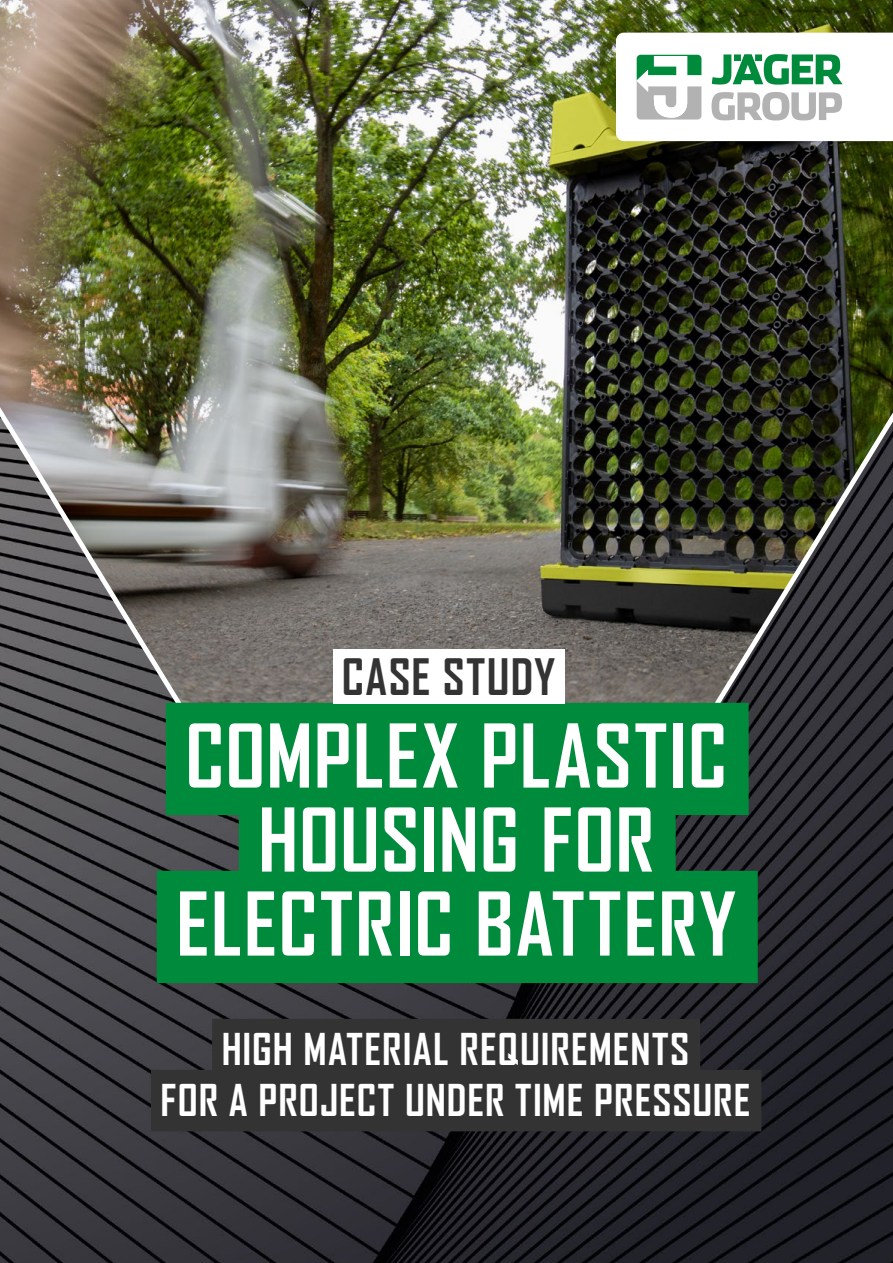
<style>
.page{position:relative;width:893px;height:1263px;background:#fff}
.page>*{position:absolute;margin:0;border:0;box-sizing:border-box;transform-origin:0 0}
.t1{font:700 84px/84px "Agency FB";letter-spacing:.02em;color:#fff;text-align:center}
.t2{font:700 48px "Agency FB";letter-spacing:.03em;color:#333}
.t3{font:700 42px/51px "Agency FB";letter-spacing:.025em;color:#fff;text-align:center}
</style>
<div class="page">
<img style="left:0;top:740px;width:893px;height:523px">
<img style="left:0;top:0;width:893px;height:740px">
<div style="left:212px;top:1019px;width:488px;height:61px;background:#333"></div>
<div style="left:151px;top:1070px;width:610px;height:61px;background:#333"></div>
<div style="left:166px;top:703px;width:583px;height:112px;background:#008a3c"></div>
<div style="left:239px;top:787px;width:437px;height:112px;background:#008a3c"></div>
<div style="left:157px;top:871px;width:601px;height:112px;background:#008a3c"></div>
<div style="left:333px;top:649px;width:231px;height:54px;background:#fff"></div>
<svg style="left:616px;top:33px;width:277px;height:108px"></svg>
<p class="t2" style="left:342px;top:647px;width:215px">CASE STUDY</p>
<h1 class="t1" style="left:176px;top:712px;width:562px">COMPLEX PLASTIC<br>HOUSING FOR<br>ELECTRIC BATTERY</h1>
<p class="t3" style="left:161px;top:1022px;width:591px">HIGH MATERIAL REQUIREMENTS<br>FOR A PROJECT UNDER TIME PRESSURE</p>
</div>
